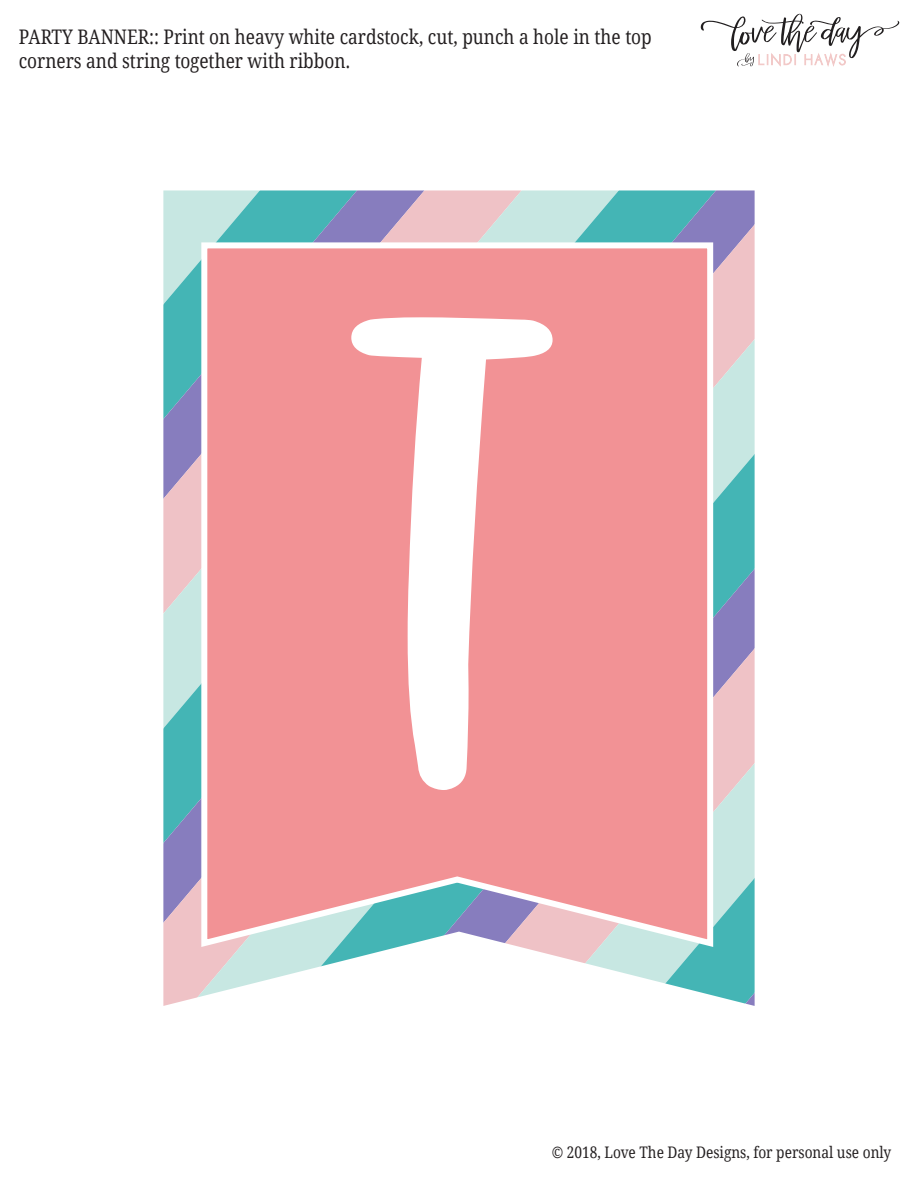
<style>
.page{position:relative;width:918px;height:1188px;background:#fff}
.page>*{position:absolute;margin:0;border:0;box-sizing:border-box;transform-origin:0 0}
.t1{font:674.7px "Succulent";color:#fff}
.t2{font:20.1px/24.2px "Droid Serif";color:#231f20;scale:.86 1}
.t3{font:15.9px "Droid Serif";color:#231f20;scale:.86 1}
</style>
<div class="page">
<svg style="left:163px;top:190px;width:592px;height:816px"></svg>
<svg style="left:198px;top:239px;width:518px;height:712px;background:#ed999c"></svg>
<svg style="left:700px;top:14px;width:199px;height:53px"></svg>
<p class="t2" style="left:19px;top:25px;width:738px">PARTY BANNER:: Print on heavy white cardstock, cut, punch a hole in the top corners and string together with ribbon.</p>
<h1 class="t1" style="left:349px;top:182px;width:211px">T</h1>
<p class="t3" style="left:552px;top:1143px;width:396px">© 2018, Love The Day Designs, for personal use only</p>
</div>
